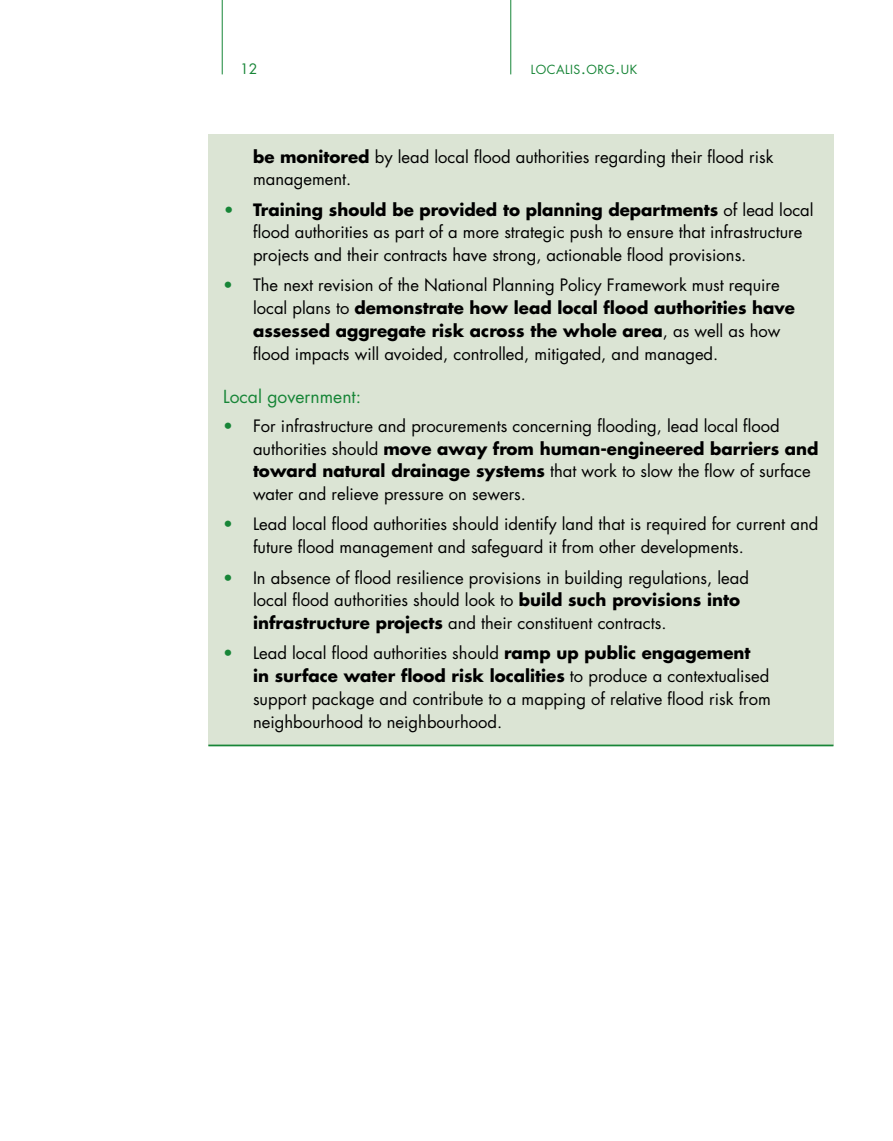
<style>
.page{position:relative;width:893px;height:1141px;background:#fff}
.page>*{position:absolute;margin:0;border:0;box-sizing:border-box;transform-origin:0 0}
.t1{font:17.5px "Futura Std";color:#178537}
.t2{font:16.62px/22.8px "Futura Std";color:#000}
.t3{font:14px "Futura Std";color:#178537}
.t4{font:12.25px "Futura Std";letter-spacing:.035em;color:#178537}
.s1{font-size:17.5px}
.s2{font-weight:700}
.s3{font-weight:700;color:#178537}
.s4{color:#178537}
</style>
<div class="page">
<div style="left:208px;top:134px;width:625px;height:611px;background:#dbe4d4"></div>
<hr style="left:208px;top:745px;width:625px;height:1px;background:#178537">
<hr style="left:510px;top:0;width:1px;height:74px;background:#178537">
<hr style="left:222px;top:0;width:1px;height:74px;background:#178537">
<p class="t3" style="left:240px;top:60px;width:19px">12</p>
<p class="t4" style="left:531px;top:62px;width:108px">LOCALIS<span class="s1">.</span>ORG<span class="s1">.</span>UK</p>
<p class="t2" style="left:253px;top:145px;width:522px"><span class="s2">be monitored</span> by lead local flood authorities regarding their flood risk management.</p>
<p class="t2" style="left:253px;top:198px;width:562px;text-indent:-30px"><span class="s3">•</span> <span class="s2">Training should be provided to planning departments</span> of lead local flood authorities as part of a more strategic push to ensure that infrastructure projects and their contracts have strong, actionable flood provisions.</p>
<p class="t2" style="left:253px;top:274px;width:544px;text-indent:-30px"><span class="s4">•</span> The next revision of the National Planning Policy Framework must require local plans to <span class="s2">demonstrate how lead local flood authorities have assessed aggregate risk across the whole area</span>, as well as how flood impacts will avoided, controlled, mitigated, and managed.</p>
<p class="t1" style="left:223px;top:386px;width:139px">Local government:</p>
<p class="t2" style="left:253px;top:415px;width:567px;text-indent:-30px"><span class="s4">•</span> For infrastructure and procurements concerning flooding, lead local flood authorities should <span class="s2">move away from human-engineered barriers and toward natural drainage systems</span> that work to slow the flow of surface water and relieve pressure on sewers.</p>
<p class="t2" style="left:253px;top:513px;width:567px;text-indent:-30px"><span class="s4">•</span> Lead local flood authorities should identify land that is required for current and future flood management and safeguard it from other developments.</p>
<p class="t2" style="left:253px;top:566px;width:497px;text-indent:-30px"><span class="s4">•</span> In absence of flood resilience provisions in building regulations, lead local flood authorities should look to <span class="s2">build such provisions into infrastructure projects</span> and their constituent contracts.</p>
<p class="t2" style="left:253px;top:642px;width:519px;text-indent:-30px"><span class="s4">•</span> Lead local flood authorities should <span class="s2">ramp up public engagement<br>in surface water flood risk localities</span> to produce a contextualised support package and contribute to a mapping of relative flood risk from neighbourhood to neighbourhood.</p>
</div>
